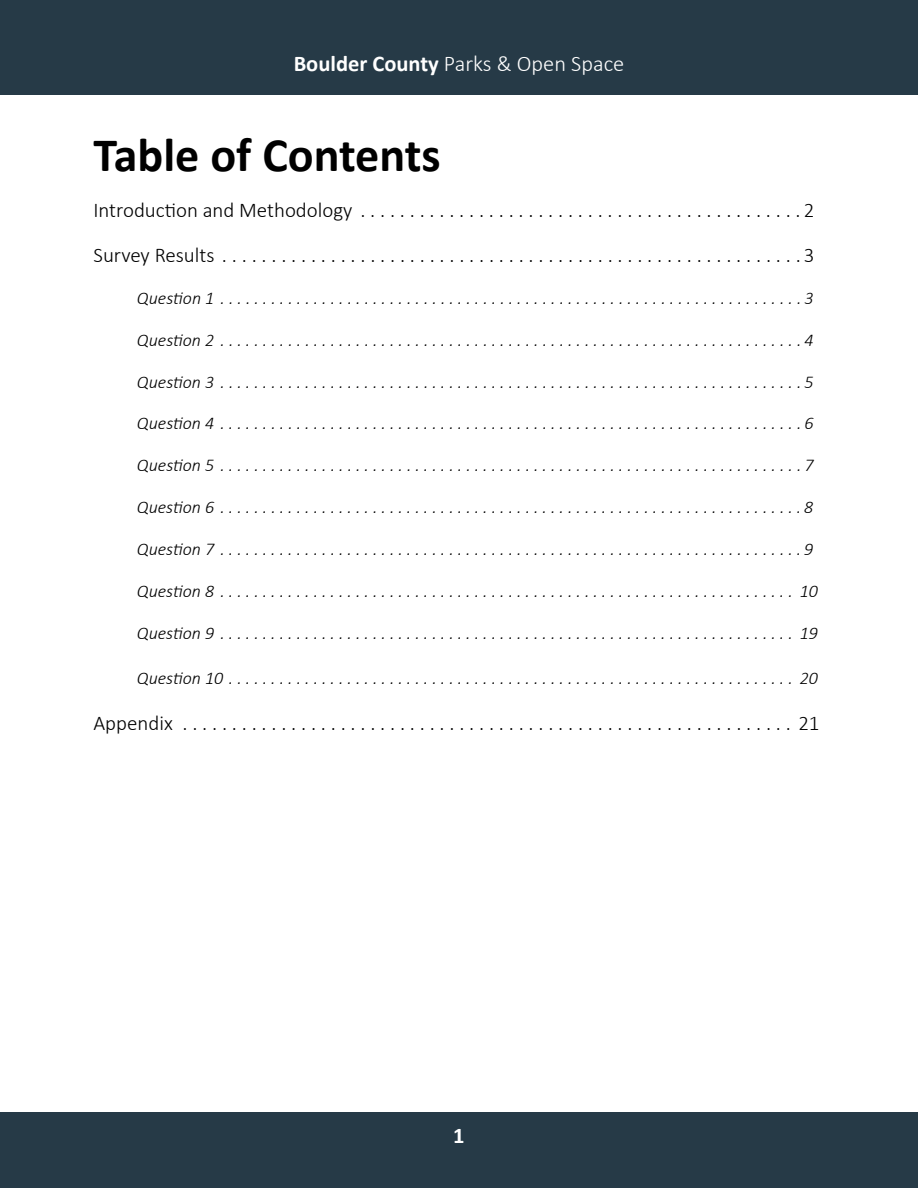
<style>
.page{position:relative;width:918px;height:1188px;background:#fff}
.page>*{position:absolute;margin:0;border:0;box-sizing:border-box;transform-origin:0 0}
.t1{font:700 48.15px "Calibri";color:#000}
.t2{font:300 22.5px "Calibri";color:#fff}
.t3{font:700 22.5px "Calibri";color:#fff}
.t4{font:300 21px "Calibri";color:#000}
.t5{font:italic 300 18px "Calibri";color:#000}
.s1{font-weight:700}
</style>
<div class="page">
<div style="left:0;top:1112px;width:918px;height:76px;background:#263a47"></div>
<div style="left:0;top:0;width:918px;height:94px;background:#263a47"></div>
<p class="t2" style="left:294px;top:49px;width:332px"><span class="s1">Boulder County</span> Parks &amp; Open Space</p>
<p class="t1" style="left:93px;top:121px;width:349px">Table of Contents</p>
<p class="t4" style="left:93px;top:197px;width:722px">Introduction and Methodology .............................................2</p>
<p class="t4" style="left:93px;top:242px;width:722px">Survey Results ...........................................................3</p>
<p class="t5" style="left:137px;top:287px;width:678px">Question1 .....................................................................3</p>
<p class="t5" style="left:137px;top:329px;width:678px">Question2 .....................................................................4</p>
<p class="t5" style="left:137px;top:370px;width:678px">Question3 .....................................................................5</p>
<p class="t5" style="left:137px;top:412px;width:678px">Question4 .....................................................................6</p>
<p class="t5" style="left:137px;top:454px;width:678px">Question5 .....................................................................7</p>
<p class="t5" style="left:137px;top:496px;width:678px">Question6 .....................................................................8</p>
<p class="t5" style="left:137px;top:538px;width:678px">Question7 .....................................................................9</p>
<p class="t5" style="left:137px;top:580px;width:683px">Question8 .................................................................... 10</p>
<p class="t5" style="left:137px;top:622px;width:683px">Question9 .................................................................... 19</p>
<p class="t5" style="left:137px;top:667px;width:683px">Question10................................................................... 20</p>
<p class="t4" style="left:93px;top:710px;width:728px">Appendix .............................................................. 21</p>
<p class="t3" style="left:453px;top:1120px;width:13px">1</p>
</div>
